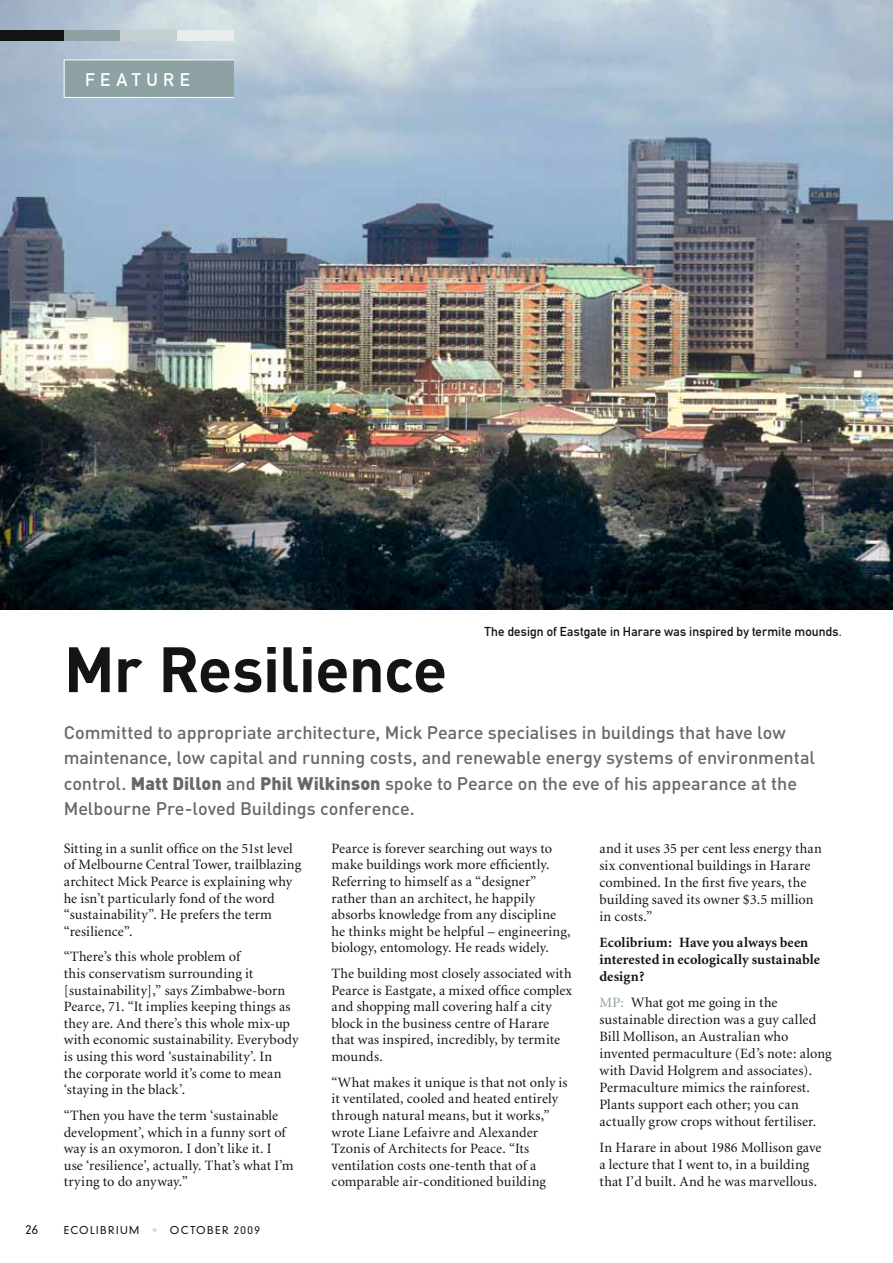
<style>
.page{position:relative;width:893px;height:1263px;background:#fff}
.page>*{position:absolute;margin:0;border:0;box-sizing:border-box;transform-origin:0 0}
.t1{font:700 63px "DIN";letter-spacing:-.015em;color:#141415}
.t2{font:500 18px/25.5px "DIN";letter-spacing:-.005em;color:#686867}
.t3{font:18px "DIN Mittelschrift";letter-spacing:.31em;color:#fff}
.t4{font:14.25px/16.6px "Minion";letter-spacing:.01em;color:#141415}
.t5{font:700 14.25px/17.1px "Minion";letter-spacing:.005em;color:#141415}
.t6{font:12.75px "DIN Mittelschrift";letter-spacing:.01em;color:#141415}
.t7{font:300 12px "DIN Neuzeit Grotesk";color:#141415}
.t8{font:300 10.5px "DIN Neuzeit Grotesk";letter-spacing:.135em;color:#141415}
.s1{font-weight:900}
.s2{color:#d9d9da}
.s3{color:#8ea1a3}
</style>
<div class="page">
<img style="left:0;top:0;width:893px;height:609px">
<div style="left:64px;top:30px;width:56px;height:10px;background:#8ea1a3"></div>
<div style="left:120px;top:30px;width:57px;height:10px;background:#c4cfd0"></div>
<div style="left:177px;top:30px;width:57px;height:10px;background:#e8ecec"></div>
<div style="left:0;top:30px;width:64px;height:10px;background:#141415"></div>
<div style="left:64px;top:60px;width:170px;height:37px;background:#8ea1a3"></div>
<div style="left:64px;top:60px;width:170px;height:38px;border:1px solid #fff"></div>
<p class="t3" style="left:85px;top:69px;width:106px">FEATURE</p>
<p class="t6" style="left:484px;top:624px;width:359px">The design of Eastgate in Harare was inspired by termite mounds.</p>
<h1 class="t1" style="left:64px;top:628px;width:385px">Mr Resilience</h1>
<p class="t2" style="left:64px;top:719px;width:753px">Committed to appropriate architecture, Mick Pearce specialises in buildings that have low maintenance, low capital and running costs, and renewable energy systems of environmental control. <span class="s1">Matt Dillon</span> and <span class="s1">Phil Wilkinson</span> spoke to Pearce on the eve of his appearance at the Melbourne Pre-loved Buildings conference.</p>
<p class="t4" style="left:64px;top:840px;width:239px">Sitting in a sunlit office on the 51st level of Melbourne Central Tower, trailblazing architect Mick Pearce is explaining why he isn’t particularly fond of the word “sustainability”. He prefers the term “resilience”.</p>
<p class="t4" style="left:64px;top:949px;width:236px">“There’s this whole problem of<br>this conservatism surrounding it [sustainability],” says Zimbabwe-born Pearce, 71. “It implies keeping things as they are. And there’s this whole mix-up with economic sustainability. Everybody is using this word ‘sustainability’. In<br>the corporate world it’s come to mean ‘staying in the black’.</p>
<p class="t4" style="left:64px;top:1107px;width:231px">“Then you have the term ‘sustainable development’, which in a funny sort of way is an oxymoron. I don’t like it. I use ‘resilience’, actually. That’s what I’m trying to do anyway.”</p>
<p class="t7" style="left:26px;top:1222px;width:14px">26</p>
<p class="t8" style="left:64px;top:1223px;width:72px">ECOLIBRIUM</p>
<p class="t8" style="left:152px;top:1223px;width:109px"><span class="s2">•</span> OCTOBER 2009</p>
<p class="t4" style="left:332px;top:840px;width:240px">Pearce is forever searching out ways to make buildings work more efficiently.<br>Referring to himself as a “designer” rather than an architect, he happily absorbs knowledge from any discipline he thinks might be helpful – engineering, biology, entomology. He reads widely.</p>
<p class="t4" style="left:332px;top:966px;width:242px">The building most closely associated with Pearce is Eastgate, a mixed office complex and shopping mall covering half a city block in the business centre of Harare that was inspired, incredibly, by termite mounds.</p>
<p class="t4" style="left:332px;top:1074px;width:238px">“What makes it unique is that not only is it ventilated, cooled and heated entirely through natural means, but it works,” wrote Liane Lefaivre and Alexander Tzonis of Architects for Peace. “Its ventilation costs one-tenth that of a comparable air-conditioned building</p>
<p class="t4" style="left:599px;top:840px;width:224px;line-height:17.1px">and it uses 35 per cent less energy than six conventional buildings in Harare combined. In the first five years, the building saved its owner $3.5 million in costs.”</p>
<p class="t5" style="left:599px;top:934px;width:222px">Ecolibrium: Have you always been interested in ecologically sustainable design?</p>
<p class="t4" style="left:599px;top:994px;width:234px;line-height:17.1px"><span class="s3">MP:</span> What got me going in the sustainable direction was a guy called Bill Mollison, an Australian who invented permaculture (Ed’s note: along with David Holgrem and associates).<br>Permaculture mimics the rainforest.<br>Plants support each other; you can actually grow crops without fertiliser.</p>
<p class="t4" style="left:599px;top:1140px;width:223px;line-height:17.1px">In Harare in about 1986 Mollison gave a lecture that I went to, in a building that I’d built. And he was marvellous.</p>
</div>
